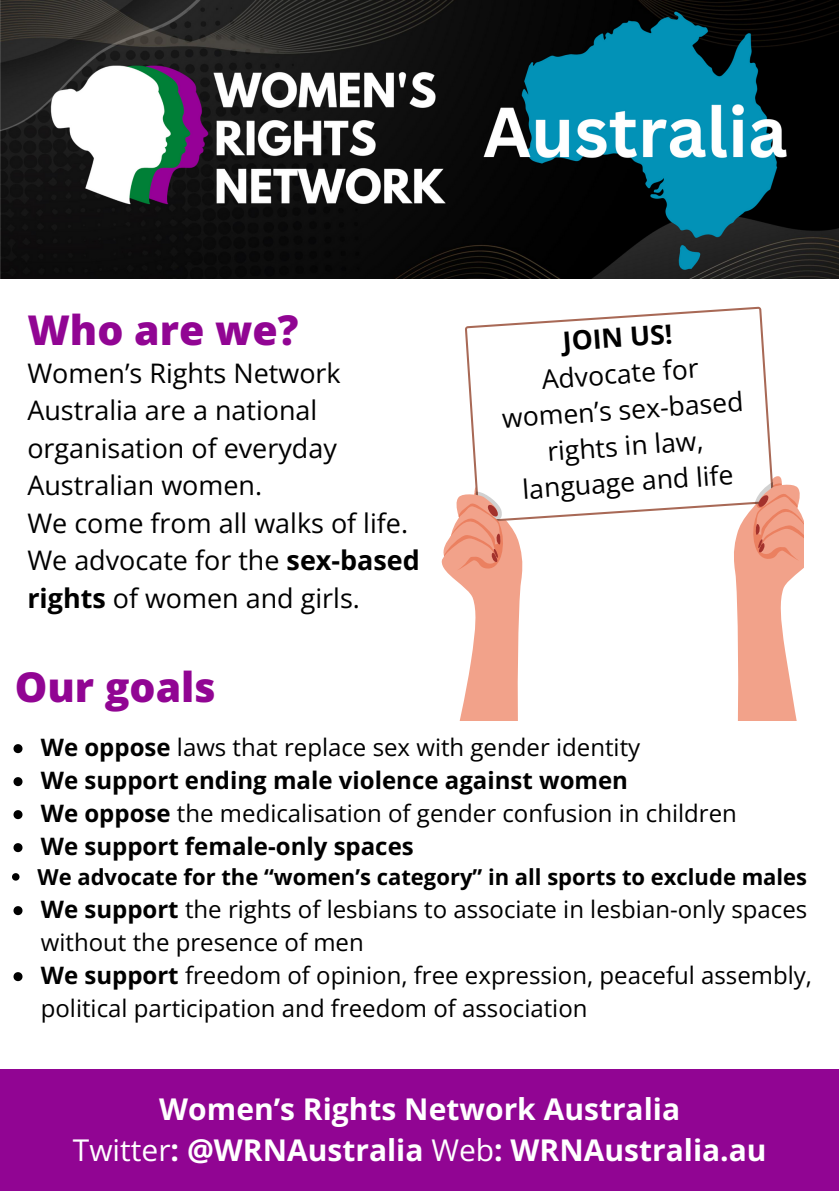
<style>
.page{position:relative;width:839px;height:1191px;background:#fff}
.page>*{position:absolute;margin:0;border:0;box-sizing:border-box;transform-origin:0 0}
.t1{font:800 41px "Open Sans";color:#910593}
.t2{font:700 30px/40.4px "Open Sans";color:#fff;text-align:center}
.t3{font:27px/37.6px "Open Sans";color:#000}
.t4{font:26.6px/36.2px "Open Sans";color:#000;text-align:center}
.t5{font:700 26.6px "Open Sans";color:#000}
.t6{font:24px/33px "Open Sans";color:#000}
.t7{font:700 24px/33px "Open Sans";color:#000}
.t8{font:700 22px "Open Sans";color:#000}
.s1{font-weight:700}
.s2{font-weight:400}
</style>
<div class="page">
<img style="left:0;top:0;width:838px;height:279px">
<svg style="left:465px;top:307px;width:308px;height:213px"></svg>
<svg style="left:442px;top:486px;width:80px;height:235px"></svg>
<svg style="left:733px;top:476px;width:70px;height:245px"></svg>
<div style="left:0;top:1069px;width:838px;height:122px;background:#910593"></div>
<svg style="left:13px;top:744px;width:9px;height:9px"></svg>
<svg style="left:13px;top:777px;width:9px;height:9px"></svg>
<svg style="left:13px;top:810px;width:9px;height:9px"></svg>
<svg style="left:13px;top:843px;width:9px;height:9px"></svg>
<svg style="left:12px;top:873px;width:8px;height:8px"></svg>
<svg style="left:13px;top:906px;width:9px;height:9px"></svg>
<svg style="left:13px;top:972px;width:9px;height:9px"></svg>
<h1 class="t1" style="left:27px;top:301px;width:272px">Who are we?</h1>
<p class="t3" style="left:27px;top:353px;width:394px">Women’s Rights Network<br>Australia are a national organisation of everyday<br>Australian women.<br>We come from all walks of life.<br>We advocate for the <span class="s1">sex-based rights</span> of women and girls.</p>
<p class="t5" style="left:561px;top:323px;width:111px;rotate:-4deg">JOIN US!</p>
<p class="t4" style="left:498px;top:363px;width:243px;rotate:-4deg">Advocate for women’s sex-based rights in law, language and life</p>
<h1 class="t1" style="left:15px;top:658px;width:202px">Our goals</h1>
<p class="t7" style="left:41px;top:730px;width:697px">We oppose <span class="s2">laws that replace sex with gender identity<br></span>We support ending male violence against women<br>We oppose <span class="s2">the medicalisation of gender confusion in children </span>We support female-only spaces</p>
<p class="t8" style="left:37px;top:862px;width:771px">We advocate for the “women’s category” in all sports to exclude males</p>
<p class="t6" style="left:41px;top:892px;width:772px"><span class="s1">We support</span> the rights of lesbians to associate in lesbian-only spaces without the presence of men<br><span class="s1">We support</span> freedom of opinion, free expression, peaceful assembly, political participation and freedom of association</p>
<p class="t2" style="left:73px;top:1088px;width:695px">Women’s Rights Network Australia<br><span class="s2">Twitter</span>: @WRNAustralia <span class="s2">Web</span>: WRNAustralia.au</p>
</div>
